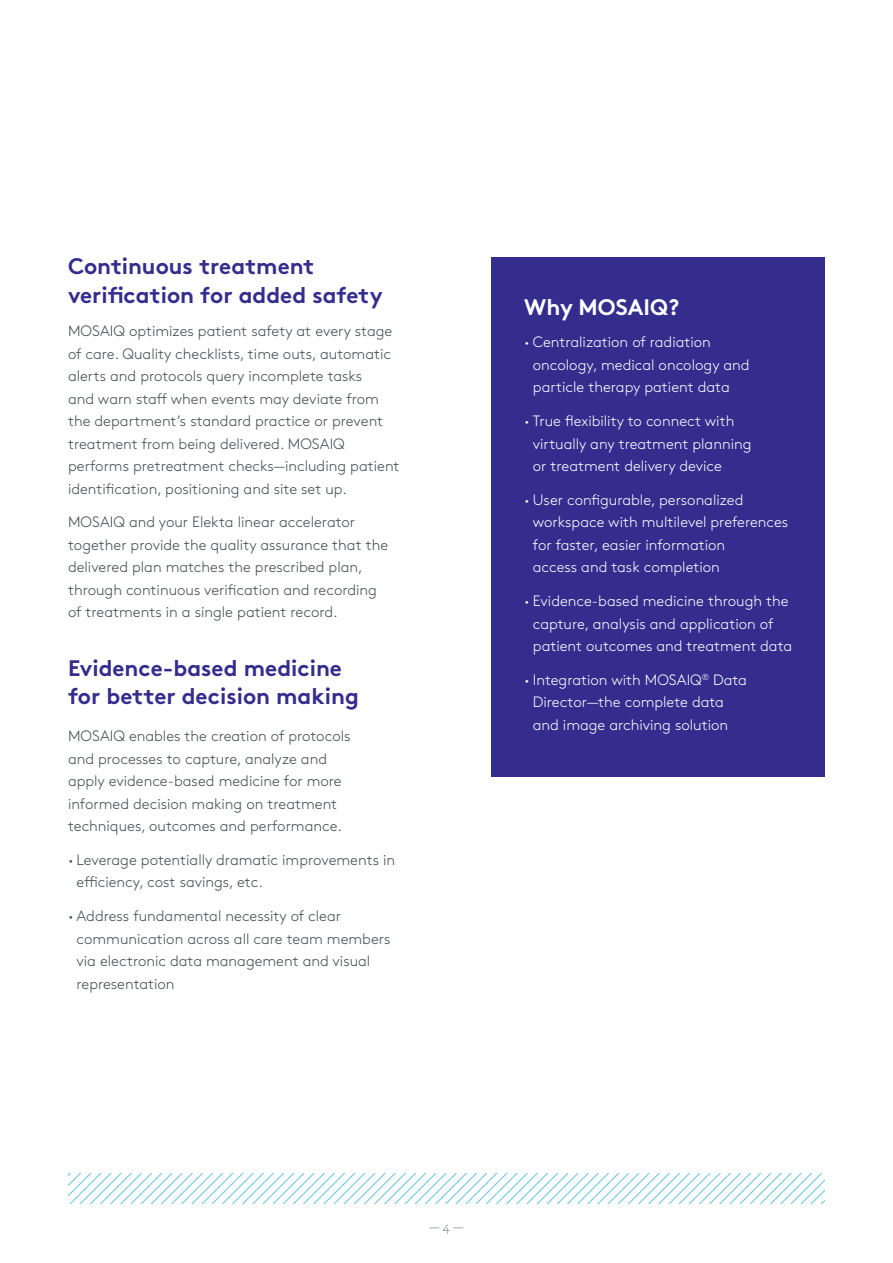
<style>
.page{position:relative;width:893px;height:1263px;background:#fff}
.page>*{position:absolute;margin:0;border:0;box-sizing:border-box;transform-origin:0 0}
.Brown_Pro_Bold___Bod{font:700 22.5px/28.5px "Brown Pro";color:#342d8d}
.Brown_Pro_Bold___Bod-2{font:700 22.5px "Brown Pro";color:#fff}
.Brown_Pro_Light___Bo{font:300 15px/22.5px "Brown Pro";color:#464b54}
.t1{font:300 15px/22.5px "Brown Pro";color:#fff}
.t2{font:300 15px "Archer";color:#64696b}
.s1{font-weight:700}
</style>
<div class="page">
<div style="left:492px;top:257px;width:333px;height:519px;background:#342d8d"></div>
<svg style="left:68px;top:1173px;width:757px;height:30px"></svg>
<p class="Brown_Pro_Bold___Bod" style="left:68px;top:250px;width:316px">Continuous treatment verification for added safety</p>
<p class="Brown_Pro_Light___Bo" style="left:68px;top:318px;width:333px">MOSAIQ optimizes patient safety at every stage of care. Quality checklists, time outs, automatic alerts and protocols query incomplete tasks<br>and warn staff when events may deviate from the department’s standard practice or prevent treatment from being delivered. MOSAIQ performs pretreatment checks—including patient identification, positioning and site set up.</p>
<p class="Brown_Pro_Light___Bo" style="left:68px;top:510px;width:322px">MOSAIQ and your Elekta linear accelerator together provide the quality assurance that the delivered plan matches the prescribed plan, through continuous verification and recording of treatments in a single patient record.</p>
<p class="Brown_Pro_Bold___Bod" style="left:68px;top:651px;width:292px">Evidence-based medicine for better decision making</p>
<p class="Brown_Pro_Light___Bo" style="left:68px;top:723px;width:284px">MOSAIQ enables the creation of protocols and processes to capture, analyze and apply evidence-based medicine for more informed decision making on treatment techniques, outcomes and performance.</p>
<p class="Brown_Pro_Light___Bo" style="left:77px;top:847px;width:320px;text-indent:-9px"><span class="s1">·</span> Leverage potentially dramatic improvements in efficiency, cost savings, etc.</p>
<p class="Brown_Pro_Light___Bo" style="left:77px;top:903px;width:315px;text-indent:-9px"><span class="s1">·</span> Address fundamental necessity of clear communication across all care team members via electronic data management and visual representation</p>
<p class="Brown_Pro_Bold___Bod-2" style="left:524px;top:289px;width:157px">Why MOSAIQ?</p>
<p class="t1" style="left:533px;top:330px;width:218px;text-indent:-9px"><span class="s1">·</span> Centralization of radiation oncology, medical oncology and particle therapy patient data</p>
<p class="t1" style="left:533px;top:408px;width:220px;text-indent:-9px"><span class="s1">·</span> True flexibility to connect with virtually any treatment planning or treatment delivery device</p>
<p class="t1" style="left:533px;top:487px;width:257px;text-indent:-9px"><span class="s1">·</span> User configurable, personalized workspace with multilevel preferences for faster, easier information<br>access and task completion</p>
<p class="t1" style="left:533px;top:588px;width:261px;text-indent:-9px"><span class="s1">·</span> Evidence-based medicine through the capture, analysis and application of patient outcomes and treatment data</p>
<p class="t1" style="left:533px;top:667px;width:216px;text-indent:-9px"><span class="s1">·</span> Integration with MOSAIQ<sup>®</sup> Data<br>Director—the complete data and image archiving solution</p>
<p class="t2" style="left:429px;top:1218px;width:36px">— 4 —</p>
</div>
